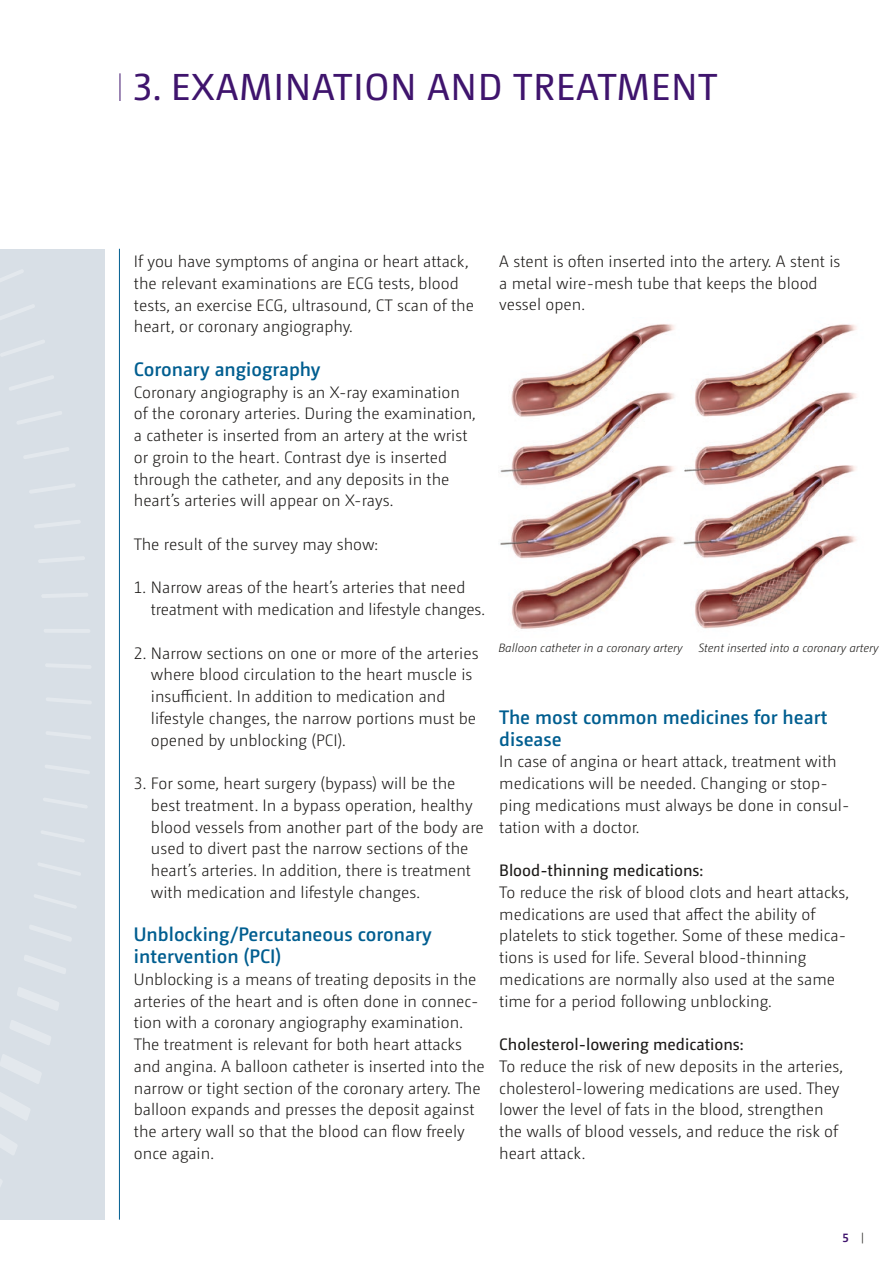
<style>
.page{position:relative;width:893px;height:1263px;background:#fff}
.page>*{position:absolute;margin:0;border:0;box-sizing:border-box;transform-origin:0 0}
.t1{font:37.5px "Camingo Dos Pro";letter-spacing:.025em;color:#3f146d}
.t2{font:600 19.5px/21.8px "Camingo Dos Pro";color:#005e90}
.t3{font:300 16.5px/21.8px "Camingo Dos Pro";color:#1b1917}
.t4{font:16.5px "Camingo Dos Pro";color:#1b1917}
.t5{font:italic 300 12px "Camingo Dos Pro";color:#1b1917}
.t6{font:700 12px "Camingo Dos Pro";color:#3f146d}
.s1{font-weight:300;font-size:11.25px;color:#1b1917}
</style>
<div class="page">
<div style="left:0;top:249px;width:105px;height:970px;background:#d8dfe6"></div>
<hr style="left:119px;top:249px;width:1px;height:970px;background:#005e90">
<svg style="left:0;top:1054px;width:41px;height:132px"></svg>
<svg style="left:10px;top:1020px;width:41px;height:25px"></svg>
<svg style="left:17px;top:988px;width:42px;height:22px"></svg>
<svg style="left:24px;top:955px;width:42px;height:19px"></svg>
<svg style="left:30px;top:925px;width:41px;height:16px"></svg>
<svg style="left:34px;top:895px;width:42px;height:13px"></svg>
<svg style="left:38px;top:863px;width:43px;height:12px"></svg>
<svg style="left:41px;top:831px;width:43px;height:11px"></svg>
<svg style="left:43px;top:798px;width:44px;height:10px"></svg>
<svg style="left:45px;top:765px;width:44px;height:9px"></svg>
<svg style="left:46px;top:732px;width:45px;height:7px"></svg>
<svg style="left:46px;top:698px;width:45px;height:6px"></svg>
<svg style="left:46px;top:664px;width:45px;height:4px"></svg>
<hr style="left:44px;top:629px;width:46px;height:4px;background:#e3e8ed;border-radius:2px">
<svg style="left:42px;top:593px;width:46px;height:5px"></svg>
<svg style="left:39px;top:557px;width:46px;height:6px"></svg>
<svg style="left:35px;top:520px;width:45px;height:8px"></svg>
<svg style="left:30px;top:484px;width:45px;height:9px"></svg>
<svg style="left:24px;top:448px;width:45px;height:11px"></svg>
<svg style="left:17px;top:411px;width:45px;height:13px"></svg>
<svg style="left:9px;top:376px;width:45px;height:14px"></svg>
<svg style="left:1px;top:340px;width:44px;height:16px"></svg>
<svg style="left:0;top:305px;width:34px;height:15px"></svg>
<svg style="left:0;top:270px;width:23px;height:12px"></svg>
<svg style="left:120px;top:73px;width:1px;height:28px"></svg>
<img style="left:500px;top:324px;width:175px;height:305px">
<img style="left:683px;top:324px;width:174px;height:305px">
<h1 class="t1" style="left:133px;top:65px;width:586px">3. EXAMINATION AND TREATMENT</h1>
<p class="t3" style="left:134px;top:250px;width:342px">If you have symptoms of angina or heart attack, the relevant examinations are ECG tests, blood tests, an exercise ECG, ultrasound, CT scan of the heart, or coronary angiography.</p>
<p class="t2" style="left:134px;top:358px;width:188px">Coronary angiography</p>
<p class="t3" style="left:134px;top:381px;width:343px">Coronary angiography is an X-ray examination of the coronary arteries. During the examination, a catheter is inserted from an artery at the wrist or groin to the heart. Contrast dye is inserted through the catheter, and any deposits in the heart’s arteries will appear on X-rays.</p>
<p class="t3" style="left:134px;top:533px;width:245px">The result of the survey may show:</p>
<p class="t3" style="left:151px;top:577px;width:336px;text-indent:-17px">1. Narrow areas of the heart’s arteries that need treatment with medication and lifestyle changes.</p>
<p class="t3" style="left:151px;top:642px;width:329px;text-indent:-17px">2. Narrow sections on one or more of the arteries where blood circulation to the heart muscle is insufficient. In addition to medication and lifestyle changes, the narrow portions must be opened by unblocking (PCI).</p>
<p class="t3" style="left:151px;top:772px;width:334px;text-indent:-17px">3. For some, heart surgery (bypass) will be the best treatment. In a bypass operation, healthy blood vessels from another part of the body are used to divert past the narrow sections of the heart’s arteries. In addition, there is treatment with medication and lifestyle changes.</p>
<p class="t2" style="left:134px;top:923px;width:299px">Unblocking/Percutaneous coronary intervention (PCI)</p>
<p class="t3" style="left:134px;top:968px;width:352px">Unblocking is a means of treating deposits in the arteries of the heart and is often done in connec&shy;tion with a coronary angiography examination.<br>The treatment is relevant for both heart attacks and angina. A balloon catheter is inserted into the narrow or tight section of the coronary artery. The balloon expands and presses the deposit against the artery wall so that the blood can flow freely once again.</p>
<p class="t3" style="left:499px;top:250px;width:343px">A stent is often inserted into the artery. A stent is a metal wire-mesh tube that keeps the blood vessel open.</p>
<p class="t5" style="left:498px;top:641px;width:186px">Balloon catheter in a coronary artery</p>
<p class="t5" style="left:698px;top:641px;width:182px">Stent inserted into a coronary artery</p>
<p class="t2" style="left:499px;top:706px;width:330px">The most common medicines for heart disease</p>
<p class="t3" style="left:499px;top:751px;width:352px">In case of angina or heart attack, treatment with medications will be needed. Changing or stop&shy;ping medications must always be done in consul&shy;tation with a doctor.</p>
<p class="t4" style="left:499px;top:861px;width:205px">Blood-thinning medications:</p>
<p class="t3" style="left:499px;top:881px;width:351px">To reduce the risk of blood clots and heart attacks, medications are used that affect the ability of platelets to stick together. Some of these medica&shy;tions is used for life. Several blood-thinning medications are normally also used at the same time for a period following unblocking.</p>
<p class="t4" style="left:499px;top:1035px;width:245px">Cholesterol-lowering medications:</p>
<p class="t3" style="left:499px;top:1055px;width:345px">To reduce the risk of new deposits in the arteries, cholesterol-lowering medications are used. They lower the level of fats in the blood, strengthen the walls of blood vessels, and reduce the risk of heart attack.</p>
<p class="t6" style="left:842px;top:1231px;width:23px">5 <span class="s1">|</span></p>
</div>
